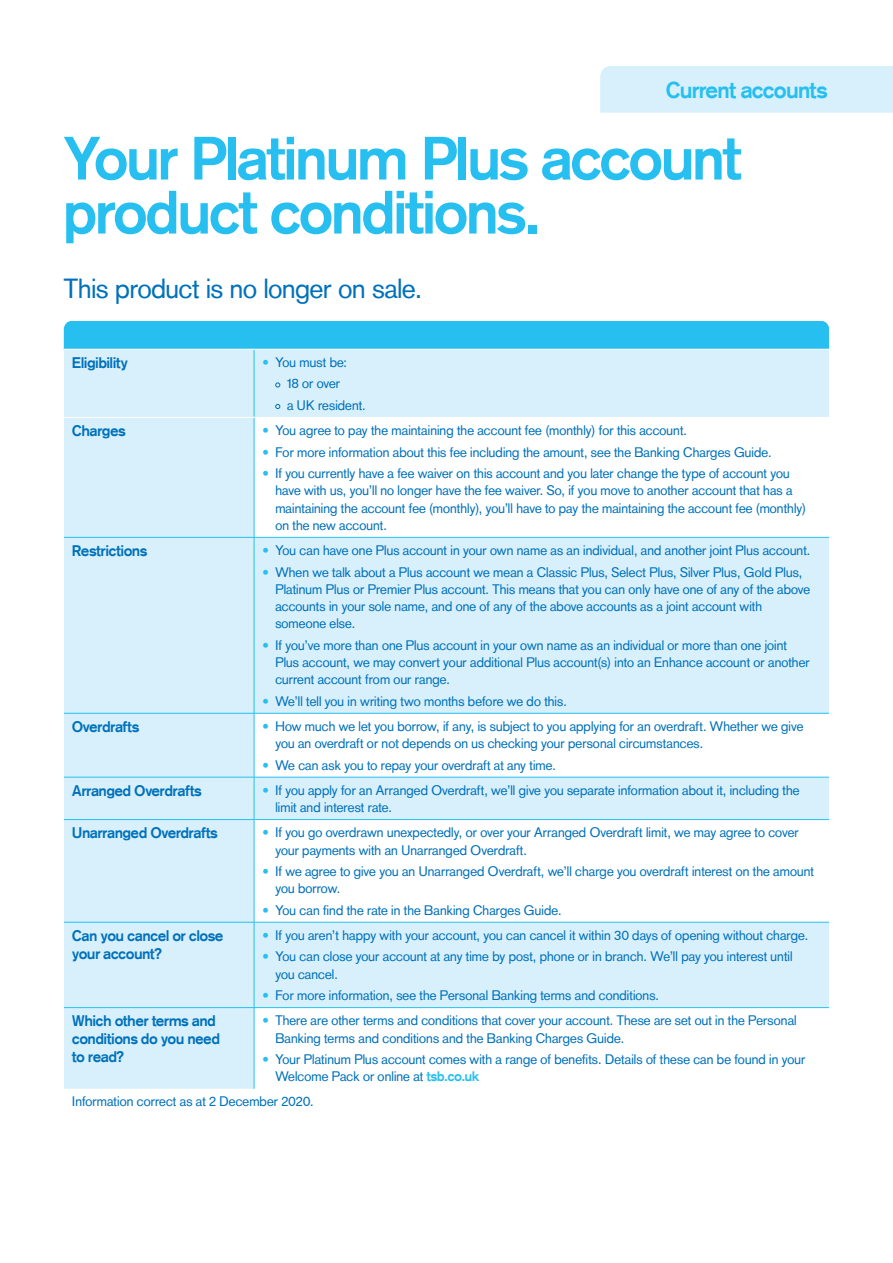
<style>
.page{position:relative;width:893px;height:1263px;background:#fff}
.page>*{position:absolute;margin:0;border:0;box-sizing:border-box;transform-origin:0 0}
.Page_Heading_40_36{font:700 60px/54px "Basic Commercialfor TSB";letter-spacing:-.01em;color:#26bff0}
.Page_Heading_40_36-2{font:27px "Basic Commercialfor TSB";letter-spacing:-.005em;color:#0071bb}
.Tab_Heading_15_18{font:700 22.5px "Basic Commercialfor TSB";letter-spacing:-.005em;color:#26bff0}
.t1{font:700 15px/18px "Basic Commercialfor TSB";letter-spacing:.005em;color:#0071bb}
.t2{font:13.5px/17.2px "Basic Commercialfor TSB";letter-spacing:.01em;color:#0071bb}
.s1{color:#26bff0}
.s2{font-weight:700;color:#26bff0}
</style>
<div class="page">
<div style="left:600px;top:66px;width:293px;height:47px;background:#d8f0fb"></div>
<div style="left:64px;top:321px;width:765px;height:28px;background:#26bff0"></div>
<div style="left:64px;top:350px;width:765px;height:739px;background:#d8f0fb"></div>
<svg style="left:255px;top:418px;width:574px;height:671px"></svg>
<hr style="left:254px;top:350px;width:1px;height:67px;background:#26bff0">
<hr style="left:64px;top:417px;width:190px;height:1px;background:#fff">
<hr style="left:254px;top:417px;width:575px;height:1px;background:#fff">
<hr style="left:254px;top:418px;width:1px;height:119px;background:#26bff0">
<hr style="left:64px;top:537px;width:190px;height:1px;background:#26bff0">
<hr style="left:254px;top:537px;width:575px;height:1px;background:#26bff0">
<hr style="left:254px;top:537px;width:1px;height:176px;background:#26bff0">
<hr style="left:64px;top:713px;width:190px;height:1px;background:#26bff0">
<hr style="left:254px;top:713px;width:575px;height:1px;background:#26bff0">
<hr style="left:254px;top:713px;width:1px;height:64px;background:#26bff0">
<hr style="left:64px;top:777px;width:190px;height:1px;background:#26bff0">
<hr style="left:254px;top:777px;width:575px;height:1px;background:#26bff0">
<hr style="left:254px;top:777px;width:1px;height:42px;background:#26bff0">
<hr style="left:254px;top:820px;width:1px;height:102px;background:#26bff0">
<hr style="left:64px;top:922px;width:190px;height:1px;background:#26bff0">
<hr style="left:254px;top:922px;width:575px;height:1px;background:#26bff0">
<hr style="left:254px;top:922px;width:1px;height:85px;background:#26bff0">
<hr style="left:64px;top:1007px;width:190px;height:1px;background:#26bff0">
<hr style="left:254px;top:1007px;width:575px;height:1px;background:#26bff0">
<hr style="left:254px;top:1008px;width:1px;height:81px;background:#26bff0">
<hr style="left:64px;top:819px;width:190px;height:1px;background:#26bff0">
<hr style="left:254px;top:819px;width:575px;height:1px;background:#26bff0">
<svg style="left:275px;top:382px;width:5px;height:5px"></svg>
<svg style="left:275px;top:404px;width:5px;height:5px"></svg>
<p class="Tab_Heading_15_18" style="left:666px;top:77px;width:162px">Current accounts</p>
<p class="Page_Heading_40_36" style="left:64px;top:131px;width:678px">Your Platinum Plus account product conditions.</p>
<p class="Page_Heading_40_36-2" style="left:64px;top:272px;width:360px">This product is no longer on sale.</p>
<p class="t1" style="left:72px;top:354px;width:57px">Eligibility</p>
<p class="t2" style="left:287px;top:351px;width:80px;line-height:21.5px;text-indent:-25px"><span class="s1">•</span> You must be:<br>18 or over<br>a UK resident.</p>
<p class="t1" style="left:72px;top:422px;width:55px">Charges</p>
<p class="t2" style="left:263px;top:422px;width:426px"><span class="s1">•</span> You agree to pay the maintaining the account fee (monthly) for this account.</p>
<p class="t2" style="left:263px;top:443px;width:510px"><span class="s1">•</span> For more information about this fee including the amount, see the Banking Charges Guide.</p>
<p class="t2" style="left:275px;top:465px;width:532px;text-indent:-13px"><span class="s1">•</span> If you currently have a fee waiver on this account and you later change the type of account you have with us, you’ll no longer have the fee waiver. So, if you move to another account that has a maintaining the account fee (monthly), you’ll have to pay the maintaining the account fee (monthly) on the new account.</p>
<p class="t1" style="left:72px;top:542px;width:76px">Restrictions</p>
<p class="t2" style="left:263px;top:542px;width:549px"><span class="s1">•</span> You can have one Plus account in your own name as an individual, and another joint Plus account.</p>
<p class="t2" style="left:275px;top:563px;width:536px;text-indent:-13px"><span class="s1">•</span> When we talk about a Plus account we mean a Classic Plus, Select Plus, Silver Plus, Gold Plus, Platinum Plus or Premier Plus account. This means that you can only have one of any of the above accounts in your sole name, and one of any of the above accounts as a joint account with someone else.</p>
<p class="t2" style="left:275px;top:636px;width:536px;text-indent:-13px"><span class="s1">•</span> If you’ve more than one Plus account in your own name as an individual or more than one joint<br>Plus account, we may convert your additional Plus account(s) into an Enhance account or another current account from our range.</p>
<p class="t2" style="left:263px;top:692px;width:306px"><span class="s1">•</span> We’ll tell you in writing two months before we do this.</p>
<p class="t1" style="left:72px;top:718px;width:68px">Overdrafts</p>
<p class="t2" style="left:275px;top:718px;width:530px;text-indent:-13px"><span class="s1">•</span> How much we let you borrow, if any, is subject to you applying for an overdraft. Whether we give you an overdraft or not depends on us checking your personal circumstances.</p>
<p class="t2" style="left:263px;top:756px;width:295px"><span class="s1">•</span> We can ask you to repay your overdraft at any time.</p>
<p class="t1" style="left:72px;top:782px;width:131px">Arranged Overdrafts</p>
<p class="t2" style="left:275px;top:781px;width:526px;text-indent:-13px"><span class="s1">•</span> If you apply for an Arranged Overdraft, we’ll give you separate information about it, including the limit and interest rate.</p>
<p class="t1" style="left:72px;top:824px;width:147px">Unarranged Overdrafts</p>
<p class="t2" style="left:275px;top:824px;width:525px;text-indent:-13px"><span class="s1">•</span> If you go overdrawn unexpectedly, or over your Arranged Overdraft limit, we may agree to cover your payments with an Unarranged Overdraft.</p>
<p class="t2" style="left:275px;top:863px;width:540px;text-indent:-13px"><span class="s1">•</span> If we agree to give you an Unarranged Overdraft, we’ll charge you overdraft interest on the amount you borrow.</p>
<p class="t2" style="left:263px;top:901px;width:300px"><span class="s1">•</span> You can find the rate in the Banking Charges Guide.</p>
<p class="t1" style="left:72px;top:927px;width:152px">Can you cancel or close your account?</p>
<p class="t2" style="left:263px;top:926px;width:547px"><span class="s1">•</span> If you aren’t happy with your account, you can cancel it within 30 days of opening without charge.</p>
<p class="t2" style="left:275px;top:948px;width:519px;text-indent:-13px"><span class="s1">•</span> You can close your account at any time by post, phone or in branch. We’ll pay you interest until you cancel.</p>
<p class="t2" style="left:263px;top:987px;width:398px"><span class="s1">•</span> For more information, see the Personal Banking terms and conditions.</p>
<p class="t1" style="left:72px;top:1012px;width:149px">Which other terms and conditions do you need to read?</p>
<p class="t2" style="left:275px;top:1012px;width:523px;text-indent:-13px"><span class="s1">•</span> There are other terms and conditions that cover your account. These are set out in the Personal<br>Banking terms and conditions and the Banking Charges Guide.</p>
<p class="t2" style="left:275px;top:1051px;width:531px;text-indent:-13px"><span class="s1">•</span> Your Platinum Plus account comes with a range of benefits. Details of these can be found in your<br>Welcome Pack or online at <span class="s2">tsb.co.uk</span></p>
<p class="t2" style="left:72px;top:1093px;width:243px">Information correct as at 2 December 2020.</p>
</div>
